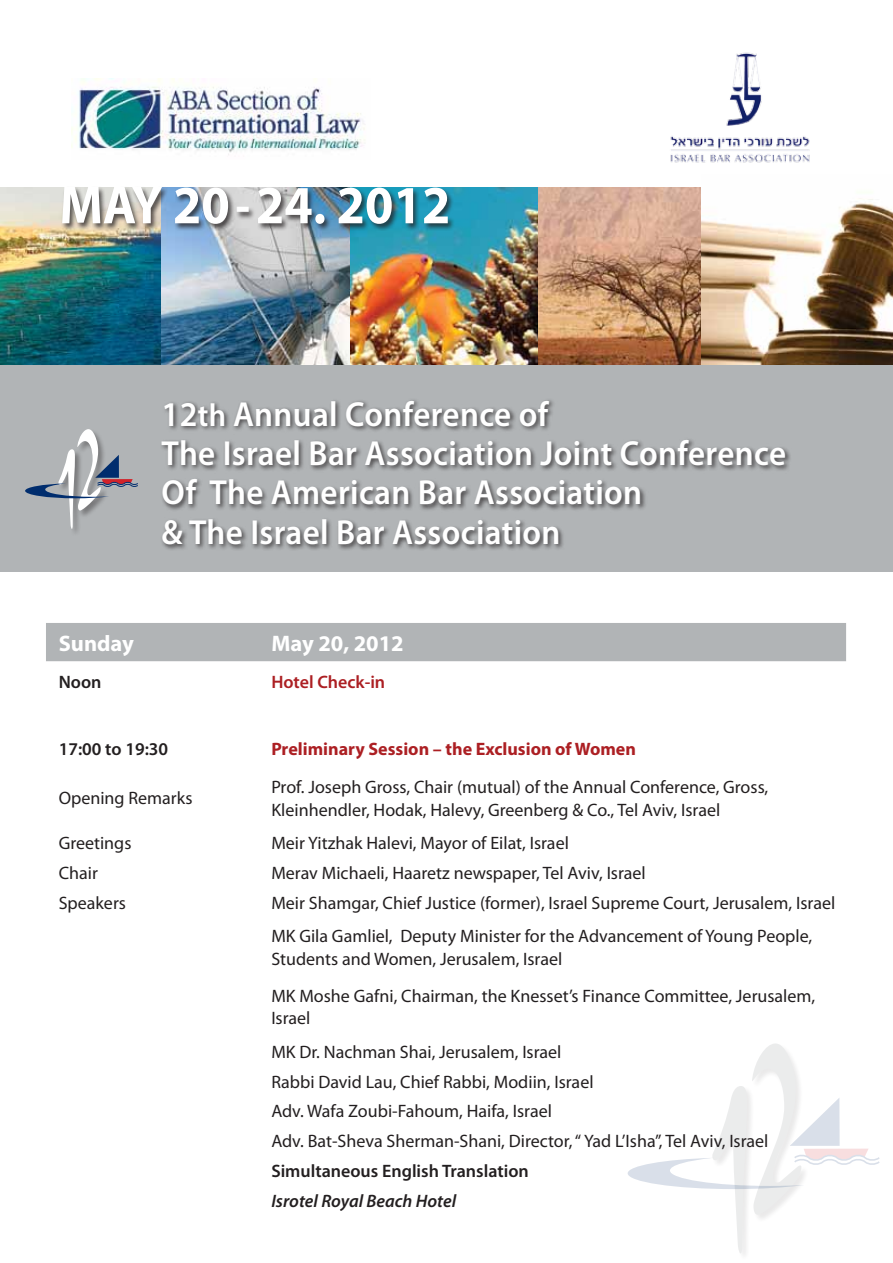
<style>
.page{position:relative;width:893px;height:1263px;background:#fff}
.page>*{position:absolute;margin:0;border:0;box-sizing:border-box;transform-origin:0 0}
.t1{font:207.75px "Fb Alaska";color:#fff;scale:.46 1}
.t2{font:700 54px "Myriad Pro";color:#fff;scale:.95 1}
.t3{font:600 34.95px/39.3px "Myriad Pro";letter-spacing:.01em;color:#fff;scale:.95 1}
.t4{font:700 22.5px "Myriad Pro";color:#fff}
.t5{font:18px/33.5px "Myriad Pro";color:#231f20}
.t6{font:600 18px "Myriad Pro";color:#231f20}
.t7{font:700 18px "Myriad Pro";color:#ac1f23}
.t8{font:italic 600 18px "Myriad Pro";color:#231f20}
.t9{font:600 18px "Myriad Pro";color:#ac1f23}
.s1{font-size:31.95px}
</style>
<div class="page">
<div style="left:752px;top:1043px;width:58px;height:180px;background:#231f20;opacity:.4"></div>
<div style="left:712px;top:1086px;width:44px;height:176px;background:#231f20;opacity:.4"></div>
<svg style="left:628px;top:1097px;width:252px;height:92px"></svg>
<div style="left:0;top:192px;width:893px;height:380px;background:#b1b4b6"></div>
<img style="left:0;top:187px;width:162px;height:177px">
<img style="left:162px;top:231px;width:189px;height:133px">
<img style="left:538px;top:187px;width:164px;height:177px">
<img style="left:351px;top:187px;width:187px;height:177px">
<img style="left:702px;top:192px;width:191px;height:172px">
<img style="left:670px;top:52px;width:140px;height:111px">
<img style="left:71px;top:78px;width:294px;height:77px">
<div style="left:160px;top:398px;width:631px;height:153px;background:#231f20;opacity:.75"></div>
<div style="left:61px;top:185px;width:394px;height:46px;background:#231f20;opacity:.75"></div>
<div style="left:46px;top:623px;width:800px;height:38px;background:#b1b4b6"></div>
<div style="left:59px;top:449px;width:25px;height:88px;background:#231f20;opacity:.4"></div>
<div style="left:77px;top:429px;width:33px;height:90px;background:#231f20;opacity:.4"></div>
<svg style="left:25px;top:455px;width:113px;height:43px"></svg>
<h2 class="t2" style="left:60px;top:170px;width:413px">MAY 20 – 24. 2012</h2>
<h1 class="t1" style="left:56px;top:337px;width:100px">12</h1>
<h3 class="t3" style="left:162px;top:394px;width:659px">12<span class="s1">th</span> Annual Conference of<br>The Israel Bar Association Joint Conference<br>Of The American Bar Association<br>&amp; The Israel Bar Association</h3>
<p class="t4" style="left:59px;top:628px;width:77px">Sunday</p>
<p class="t4" style="left:271px;top:628px;width:134px">May 20, 2012</p>
<p class="t6" style="left:59px;top:671px;width:44px">Noon</p>
<p class="t9" style="left:271px;top:671px;width:115px">Hotel Check-in</p>
<p class="t6" style="left:59px;top:738px;width:111px">17:00 to 19:30</p>
<p class="t7" style="left:271px;top:737px;width:366px">Preliminary Session – the Exclusion of Women</p>
<p class="t5" style="left:59px;top:781px;width:135px">Opening Remarks</p>
<p class="t5" style="left:271px;top:775px;width:498px;line-height:22.5px">Prof. Joseph Gross, Chair (mutual) of the Annual Conference, Gross,<br>Kleinhendler, Hodak, Halevy, Greenberg &amp; Co., Tel Aviv, Israel</p>
<p class="t5" style="left:59px;top:826px;width:74px">Greetings</p>
<p class="t5" style="left:271px;top:826px;width:299px">Meir Yitzhak Halevi, Mayor of Eilat, Israel</p>
<p class="t5" style="left:59px;top:856px;width:41px">Chair</p>
<p class="t5" style="left:271px;top:856px;width:376px">Merav Michaeli, Haaretz newspaper, Tel Aviv, Israel</p>
<p class="t5" style="left:59px;top:886px;width:69px">Speakers</p>
<p class="t5" style="left:271px;top:886px;width:565px">Meir Shamgar, Chief Justice (former), Israel Supreme Court, Jerusalem, Israel<br>MK Gila Gamliel, Deputy Minister for the Advancement of Young People,</p>
<p class="t5" style="left:271px;top:940px;width:545px;line-height:37px">Students and Women, Jerusalem, Israel<br>MK Moshe Gafni, Chairman, the Knesset’s Finance Committee, Jerusalem,</p>
<p class="t5" style="left:271px;top:1001px;width:292px">Israel<br>MK Dr. Nachman Shai, Jerusalem, Israel</p>
<p class="t5" style="left:271px;top:1066px;width:499px;line-height:29.7px">Rabbi David Lau, Chief Rabbi, Modiin, Israel<br>Adv. Wafa Zoubi-Fahoum, Haifa, Israel<br>Adv. Bat-Sheva Sherman-Shani, Director, “ Yad L’Isha”, Tel Aviv, Israel</p>
<p class="t6" style="left:271px;top:1159px;width:259px">Simultaneous English Translation</p>
<p class="t8" style="left:271px;top:1189px;width:186px">Isrotel Royal Beach Hotel</p>
</div>
